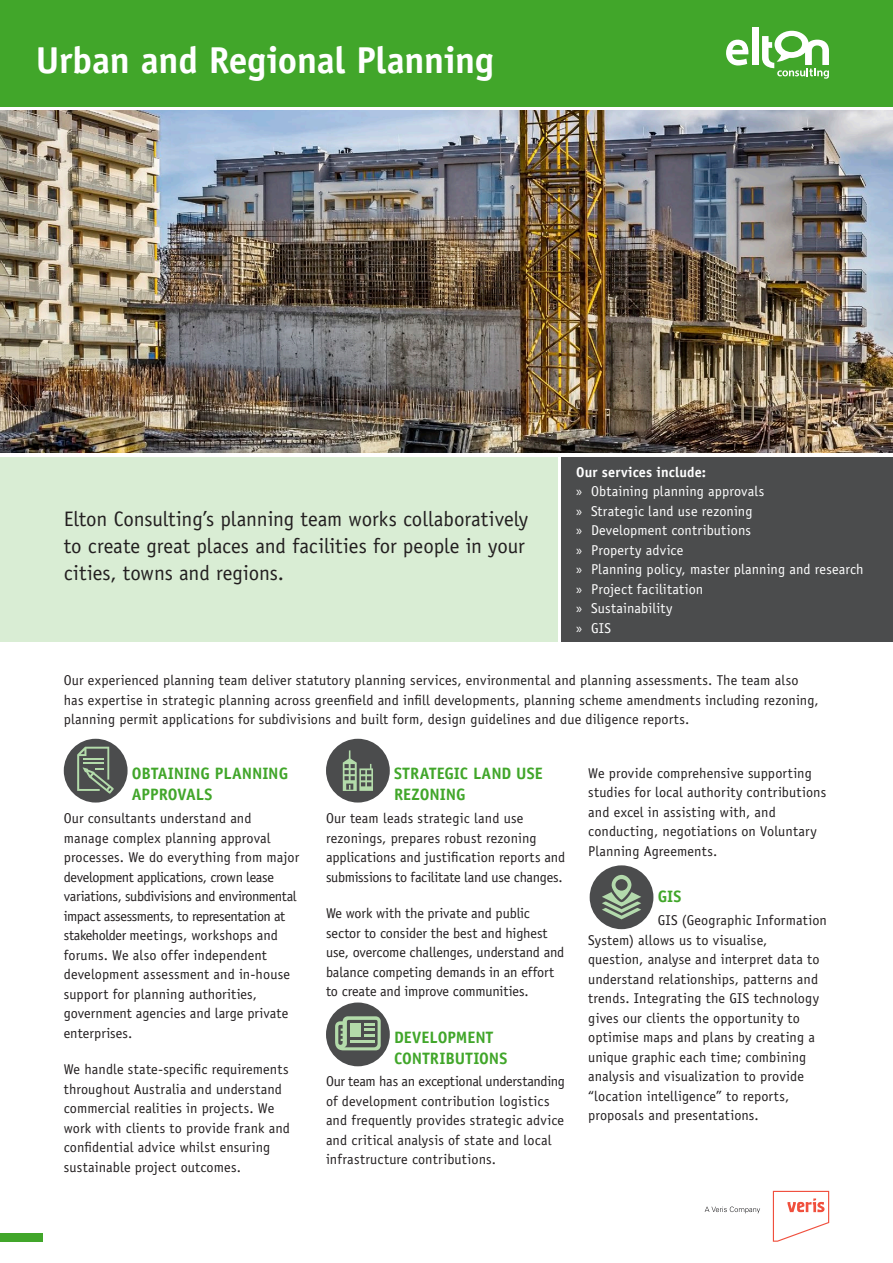
<style>
.page{position:relative;width:893px;height:1263px;background:#fff}
.page>*{position:absolute;margin:0;border:0;box-sizing:border-box;transform-origin:0 0}
.heads{font:700 37.5px "Officina Sans Std";letter-spacing:-.01em;color:#fff}
.D_Body{font:21px/27px "Officina Sans Std";letter-spacing:-.005em;color:#231f20}
.C_level_head{font:700 16.5px/21px "Officina Sans Std";color:#41a62a}
.D_Body-2{font:14.25px/19.5px "Officina Sans Std";letter-spacing:.005em;color:#231f20}
.t1{font:14.25px "Officina Sans Std";letter-spacing:.01em;color:#fff}
.D_Body_Before_Bullet{font:700 14.25px "Officina Sans Std";letter-spacing:.01em;color:#fff}
.s1{font-family:"Myriad Pro"}
</style>
<div class="page">
<div style="left:0;top:457px;width:557px;height:185px;background:#d9edd4"></div>
<div style="left:0;top:0;width:893px;height:106px;background:#41a62a"></div>
<svg style="left:726px;top:40px;width:23px;height:26px"></svg>
<div style="left:752px;top:28px;width:6px;height:37px;background:#fff"></div>
<svg style="left:762px;top:31px;width:67px;height:48px"></svg>
<div style="left:561px;top:457px;width:332px;height:185px;background:#4b4c4d"></div>
<div style="left:64px;top:739px;width:64px;height:63px;background:#4b4c4d;border-radius:50%"></div>
<svg style="left:77px;top:747px;width:37px;height:47px"></svg>
<div style="left:590px;top:865px;width:63px;height:64px;background:#4b4c4d;border-radius:50%"></div>
<div style="left:326px;top:1002px;width:64px;height:64px;background:#4b4c4d;border-radius:50%"></div>
<svg style="left:335px;top:1016px;width:46px;height:34px"></svg>
<img style="left:0;top:111px;width:893px;height:342px">
<div style="left:326px;top:739px;width:64px;height:63px;background:#4b4c4d;border-radius:50%"></div>
<svg style="left:343px;top:750px;width:30px;height:41px"></svg>
<svg style="left:596px;top:872px;width:51px;height:50px"></svg>
<div style="left:615px;top:879px;width:13px;height:12px;background:#4b4c4d;border-radius:50%"></div>
<svg style="left:773px;top:1191px;width:56px;height:51px"></svg>
<svg style="left:705px;top:1206px;width:55px;height:7px"></svg>
<div style="left:0;top:1233px;width:43px;height:9px;background:#41a62a"></div>
<p class="heads" style="left:36px;top:37px;width:460px">Urban and Regional Planning</p>
<p class="D_Body" style="left:64px;top:505px;width:466px">Elton Consulting’s planning team works collaboratively to create great places and facilities for people in your cities, towns and regions.</p>
<p class="D_Body_Before_Bullet" style="left:576px;top:463px;width:131px">Our services include:</p>
<p class="t1" style="left:576px;top:483px;width:190px"><span class="s1">»</span> Obtaining planning approvals</p>
<p class="t1" style="left:576px;top:502px;width:178px"><span class="s1">»</span> Strategic land use rezoning</p>
<p class="t1" style="left:576px;top:522px;width:176px"><span class="s1">»</span> Development contributions</p>
<p class="t1" style="left:576px;top:541px;width:109px"><span class="s1">»</span> Property advice</p>
<p class="t1" style="left:576px;top:561px;width:289px"><span class="s1">»</span> Planning policy, master planning and research</p>
<p class="t1" style="left:576px;top:580px;width:129px"><span class="s1">»</span> Project facilitation</p>
<p class="t1" style="left:576px;top:600px;width:98px"><span class="s1">»</span> Sustainability</p>
<p class="t1" style="left:576px;top:619px;width:36px"><span class="s1">»</span> GIS</p>
<p class="D_Body-2" style="left:64px;top:671px;width:756px">Our experienced planning team deliver statutory planning services, environmental and planning assessments. The team also has expertise in strategic planning across greenfield and infill developments, planning scheme amendments including rezoning, planning permit applications for subdivisions and built form, design guidelines and due diligence reports.</p>
<p class="C_level_head" style="left:132px;top:763px;width:158px">OBTAINING PLANNING<br>APPROVALS</p>
<p class="D_Body-2" style="left:64px;top:808px;width:237px">Our consultants understand and manage complex planning approval processes. We do everything from major development applications, crown lease variations, subdivisions and environmental impact assessments, to representation at stakeholder meetings, workshops and forums. We also offer independent development assessment and in-house support for planning authorities, government agencies and large private enterprises.</p>
<p class="D_Body-2" style="left:64px;top:1059px;width:228px">We handle state-specific requirements throughout Australia and understand commercial realities in projects. We work with clients to provide frank and confidential advice whilst ensuring sustainable project outcomes.</p>
<p class="C_level_head" style="left:394px;top:763px;width:150px">STRATEGIC LAND USE<br>REZONING</p>
<p class="D_Body-2" style="left:326px;top:808px;width:241px">Our team leads strategic land use rezonings, prepares robust rezoning applications and justification reports and submissions to facilitate land use changes.</p>
<p class="D_Body-2" style="left:326px;top:903px;width:240px">We work with the private and public sector to consider the best and highest use, overcome challenges, understand and balance competing demands in an effort to create and improve communities.</p>
<p class="C_level_head" style="left:394px;top:1026px;width:115px">DEVELOPMENT<br>CONTRIBUTIONS</p>
<p class="D_Body-2" style="left:326px;top:1072px;width:241px">Our team has an exceptional understanding of development contribution logistics and frequently provides strategic advice and critical analysis of state and local infrastructure contributions.</p>
<p class="D_Body-2" style="left:588px;top:763px;width:240px">We provide comprehensive supporting studies for local authority contributions and excel in assisting with, and conducting, negotiations on Voluntary Planning Agreements.</p>
<p class="C_level_head" style="left:658px;top:886px;width:25px">GIS</p>
<p class="D_Body-2" style="left:588px;top:910px;width:240px;text-indent:69px">GIS (Geographic Information System) allows us to visualise,<br>question, analyse and interpret data to understand relationships, patterns and trends. Integrating the GIS technology gives our clients the opportunity to optimise maps and plans by creating a unique graphic each time; combining analysis and visualization to provide “location intelligence” to reports, proposals and presentations.</p>
</div>
